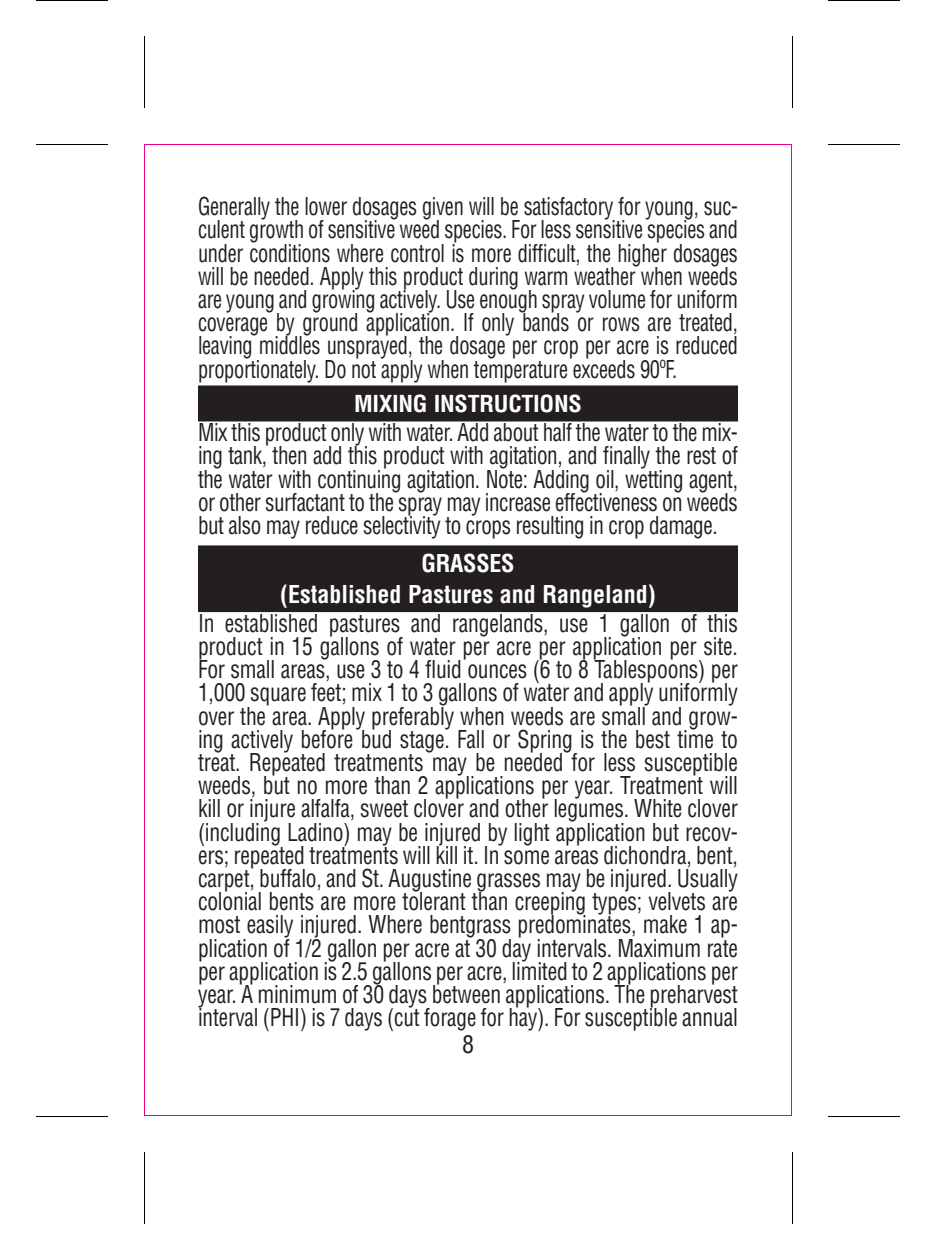
<style>
.page{position:relative;width:936px;height:1260px;background:#fff}
.page>*{position:absolute;margin:0;border:0;box-sizing:border-box;transform-origin:0 0}
.body_text_-_end{font:condensed 24px/23.2px "Helvetica LT Std";letter-spacing:-.015em;color:#231f20;text-align:justify;scale:.9 1}
.body_text_-_end-2{font:condensed 24px/23.2px "Helvetica LT Std";letter-spacing:-.015em;color:#231f20;text-align:justify;scale:.85 1}
.body_text_-_end-3{font:condensed 24px/23.2px "Helvetica LT Std";letter-spacing:-.015em;color:#231f20;text-align:justify;scale:.88 1}
.HEADING{font:700 condensed 24px "Helvetica LT Std";color:#fff}
.body_text_-_end-4{font:condensed 24px "Helvetica LT Std";letter-spacing:-.015em;color:#231f20}
.HEADING-2{font:700 condensed 22.8px "Helvetica LT Std";letter-spacing:-.01em;color:#fff;scale:1.05 1}
</style>
<div class="page">
<hr style="left:36px;top:144px;width:72px;height:1px;background:#000">
<hr style="left:36px;top:0;width:72px;height:1px;background:#000">
<hr style="left:36px;top:1116px;width:72px;height:1px;background:#000">
<hr style="left:828px;top:144px;width:72px;height:1px;background:#000">
<hr style="left:828px;top:0;width:72px;height:1px;background:#000">
<hr style="left:828px;top:1116px;width:72px;height:1px;background:#000">
<hr style="left:144px;top:36px;width:1px;height:72px;background:#000">
<hr style="left:144px;top:1152px;width:1px;height:72px;background:#000">
<hr style="left:792px;top:36px;width:1px;height:72px;background:#000">
<hr style="left:792px;top:1152px;width:1px;height:72px;background:#000">
<div style="left:198px;top:386px;width:540px;height:36px;background:#231f20"></div>
<div style="left:198px;top:545px;width:540px;height:36px;background:#231f20"></div>
<div style="left:198px;top:576px;width:540px;height:36px;background:#231f20"></div>
<p class="body_text_-_end-2" style="left:198px;top:195px;width:637px">Generally the lower dosages given will be satisfactory for young, suc&shy;culent growth of sensitive weed species. For less sensitive species and under conditions where control is more difficult, the higher dosages will be needed. Apply this product during warm weather when weeds are young and growing actively. Use enough spray volume for uniform coverage by ground application. If only bands or rows are treated, leaving middles unsprayed, the dosage per crop per acre is reduced proportionately. Do not apply when temperature exceeds 90ºF.</p>
<p class="HEADING-2" style="left:354px;top:390px;width:218px">MIXING INSTRUCTIONS</p>
<p class="body_text_-_end-3" style="left:198px;top:421px;width:615px">Mix this product only with water. Add about half the water to the mix&shy;ing tank, then add this product with agitation, and finally the rest of the water with continuing agitation. Note: Adding oil, wetting agent, or other surfactant to the spray may increase effectiveness on weeds but also may reduce selectivity to crops resulting in crop damage.</p>
<p class="HEADING" style="left:421px;top:548px;width:95px">GRASSES</p>
<p class="HEADING" style="left:280px;top:579px;width:377px">(Established Pastures and Rangeland)</p>
<p class="body_text_-_end" style="left:198px;top:611px;width:602px">In established pastures and rangelands, use 1 gallon of this product in 15 gallons of water per acre per application per site.<br>For small areas, use 3 to 4 fluid ounces (6 to 8 Tablespoons) per 1,000 square feet; mix 1 to 3 gallons of water and apply uniformly over the area. Apply preferably when weeds are small and grow&shy;ing actively before bud stage. Fall or Spring is the best time to treat. Repeated treatments may be needed for less susceptible weeds, but no more than 2 applications per year. Treatment will kill or injure alfalfa, sweet clover and other legumes. White clover (including Ladino) may be injured by light application but recov&shy;ers; repeated treatments will kill it. In some areas dichondra, bent, carpet, buffalo, and St. Augustine grasses may be injured. Usually colonial bents are more tolerant than creeping types; velvets are most easily injured. Where bentgrass predominates, make 1 ap&shy;plication of 1/2 gallon per acre at 30 day intervals. Maximum rate per application is 2.5 gallons per acre, limited to 2 applications per year. A minimum of 30 days between applications. The preharvest interval (PHI) is 7 days (cut forage for hay). For susceptible annual</p>
<p class="body_text_-_end-4" style="left:462px;top:1029px;width:13px">8</p>
</div>
